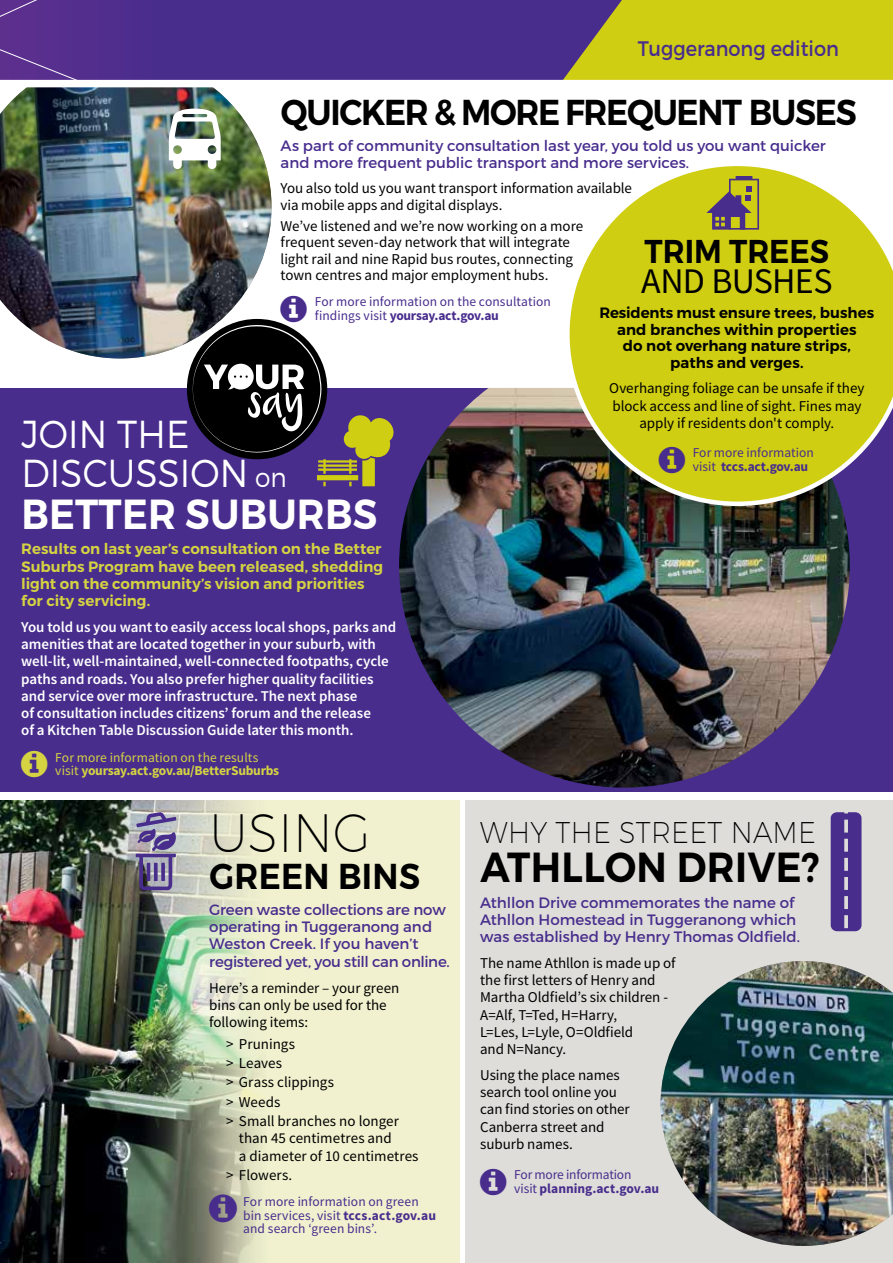
<style>
.page{position:relative;width:893px;height:1263px;background:#fff}
.page>*{position:absolute;margin:0;border:0;box-sizing:border-box;transform-origin:0 0}
.t1{font:200 54px "Montserrat";letter-spacing:.01em;color:#000;scale:.92 1}
.t2{font:600 42px "Montserrat";letter-spacing:.005em;color:#fff;scale:.92 1}
.t3{font:600 42px "Montserrat";letter-spacing:.01em;color:#000;scale:.92 1}
.t4{font:300 39px/39px "Montserrat";letter-spacing:.005em;color:#fff;scale:.92 1}
.t5{font:600 36px "Montserrat";letter-spacing:-.04em;color:#000;scale:.92 1}
.t6{font:36px "Source Sans Pro";letter-spacing:-.02em;color:#000}
.t7{font:600 36px "Montserrat";letter-spacing:.01em;color:#000;scale:.92 1}
.t8{font:600 33px "Montserrat";color:#000;scale:.92 1}
.t9{font:200 30px "Montserrat";letter-spacing:.01em;color:#000;scale:.92 1}
.t10{font:21px "Montserrat";color:#482d8d;scale:.92 1}
.t11{font:15px/17.2px "Source Sans Pro";letter-spacing:-.005em;color:#000}
.t12{font:600 15px/17.2px "Source Sans Pro";letter-spacing:-.005em;color:#fff}
.t13{font:15px/17.2px "Montserrat";letter-spacing:-.005em;color:#482d8d}
.t14{font:600 15px/17.2px "Montserrat";color:#d5d342}
.t15{font:600 15px/16.5px "Montserrat";color:#000;text-align:center}
.t16{font:13.5px/13.5px "Source Sans Pro";letter-spacing:.005em;color:#482d8d}
.t17{font:13.5px/13.5px "Source Sans Pro";letter-spacing:.005em;color:#d5d342}
.t18{font:13.5px/13.5px "Source Sans Pro";letter-spacing:-.015em;color:#482d8d}
.s1{font-weight:700}
.s2{font-size:27px}
</style>
<div class="page">
<div style="left:0;top:388px;width:893px;height:404px;background:#482d8d"></div>
<img style="left:399px;top:388px;width:451px;height:400px">
<img style="left:0;top:87px;width:271px;height:271px">
<img style="left:169px;top:109px;width:52px;height:60px">
<div style="left:465px;top:800px;width:428px;height:463px;background:#deddd9"></div>
<svg style="left:831px;top:812px;width:30px;height:119px;background:#553c93"></svg>
<div style="left:120px;top:0;width:442px;height:80px;background:#482d8d"></div>
<div style="left:0;top:0;width:120px;height:80px;background:#572f8e"></div>
<svg style="left:562px;top:0;width:331px;height:80px;background:#c2bf1e"></svg>
<svg style="left:565px;top:166px;width:328px;height:340px;background:#c6c438"></svg>
<div style="left:659px;top:444px;width:162px;height:35px;background:#cfce13"></div>
<svg style="left:706px;top:176px;width:53px;height:54px;background:#968a46"></svg>
<img style="left:661px;top:961px;width:232px;height:285px">
<div style="left:0;top:800px;width:459px;height:463px;background:#f1f1cf"></div>
<img style="left:0;top:800px;width:261px;height:463px">
<svg style="left:136px;top:812px;width:40px;height:78px;background:#857ba3"></svg>
<svg style="left:193px;top:295px;width:201px;height:191px"></svg>
<svg style="left:209px;top:1194px;width:28px;height:28px"></svg>
<h3 class="t10" style="left:638px;top:36px;width:220px">Tuggeranong edition</h3>
<h3 class="t5" style="left:281px;top:90px;width:627px">QUICKER &amp; MORE FREQUENT BUSES</h3>
<p class="t13" style="left:281px;top:137px;width:547px">As part of community consultation last year, you told us you want quicker and more frequent public transport and more services.</p>
<p class="t11" style="left:281px;top:180px;width:353px;line-height:16.5px">You also told us you want transport information available via mobile apps and digital displays.</p>
<p class="t11" style="left:281px;top:217px;width:304px;line-height:16.5px">We’ve listened and we’re now working on a more frequent seven-day network that will integrate light rail and nine Rapid bus routes, connecting town centres and major employment hubs.</p>
<p class="t16" style="left:315px;top:295px;width:238px">For more information on the consultation findings visit <span class="s1">yoursay.act.gov.au</span></p>
<h3 class="t8" style="left:645px;top:231px;width:202px">TRIM TREES</h3>
<h3 class="t6" style="left:641px;top:258px;width:193px">AND BUSHES</h3>
<p class="t15" style="left:599px;top:305px;width:276px">Residents must ensure trees, bushes and branches within properties<br>do not overhang nature strips, paths and verges.</p>
<p class="t11" style="left:609px;top:380px;width:257px;text-align:center">Overhanging foliage can be unsafe if they block access and line of sight. Fines may apply if residents don't comply.</p>
<p class="t16" style="left:693px;top:446px;width:123px">For more information visit <span class="s1">tccs.act.gov.au</span></p>
<h3 class="t4" style="left:21px;top:414px;width:290px">JOIN THE<br>DISCUSSION <span class="s2">on</span></h3>
<h2 class="t2" style="left:21px;top:488px;width:388px">BETTER SUBURBS</h2>
<p class="t14" style="left:21px;top:541px;width:363px">Results on last year’s consultation on the Better Suburbs Program have been released, shedding light on the community’s vision and priorities for city servicing.</p>
<p class="t12" style="left:21px;top:618px;width:376px">You told us you want to easily access local shops, parks and amenities that are located together in your suburb, with well-lit, well-maintained, well-connected footpaths, cycle paths and roads. You also prefer higher quality facilities and service over more infrastructure. The next phase<br>of consultation includes citizens’ forum and the release<br>of a Kitchen Table Discussion Guide later this month.</p>
<p class="t17" style="left:55px;top:750px;width:225px">For more information on the results visit <span class="s1">yoursay.act.gov.au/BetterSuburbs</span></p>
<h1 class="t1" style="left:209px;top:800px;width:177px">USING</h1>
<h3 class="t7" style="left:209px;top:854px;width:231px">GREEN BINS</h3>
<p class="t13" style="left:209px;top:901px;width:242px">Green waste collections are now operating in Tuggeranong and<br>Weston Creek. If you haven’t registered yet, you still can online.</p>
<p class="t11" style="left:209px;top:979px;width:192px">Here’s a reminder – your green bins can only be used for the following items:</p>
<p class="t11" style="left:226px;top:1034px;width:174px;line-height:19.4px">&gt; Prunings<br>&gt; Leaves<br>&gt; Grass clippings<br>&gt; Weeds<br>&gt; Small branches no longer</p>
<p class="t11" style="left:239px;top:1129px;width:181px">than 45 centimetres and<br>a diameter of 10 centimetres</p>
<p class="t11" style="left:226px;top:1166px;width:68px">&gt; Flowers.</p>
<p class="t16" style="left:243px;top:1195px;width:194px">For more information on green bin services, visit <span class="s1">tccs.act.gov.au </span>and search ‘green bins’.</p>
<h3 class="t9" style="left:480px;top:814px;width:366px">WHY THE STREET NAME</h3>
<h2 class="t3" style="left:480px;top:841px;width:370px">ATHLLON DRIVE?</h2>
<p class="t13" style="left:480px;top:893px;width:321px">Athllon Drive commemorates the name of<br>Athllon Homestead in Tuggeranong which was established by Henry Thomas Oldfield.</p>
<p class="t11" style="left:480px;top:954px;width:197px">The name Athllon is made up of the first letters of Henry and<br>Martha Oldfield’s six children -<br>A=Alf, T=Ted, H=Harry,<br>L=Les, L=Lyle, O=Oldfield<br>and N=Nancy.</p>
<p class="t11" style="left:480px;top:1066px;width:151px">Using the place names search tool online you can find stories on other<br>Canberra street and suburb names.</p>
<p class="t18" style="left:514px;top:1168px;width:147px">For more information<br>visit <span class="s1">planning.act.gov.au</span></p>
</div>
